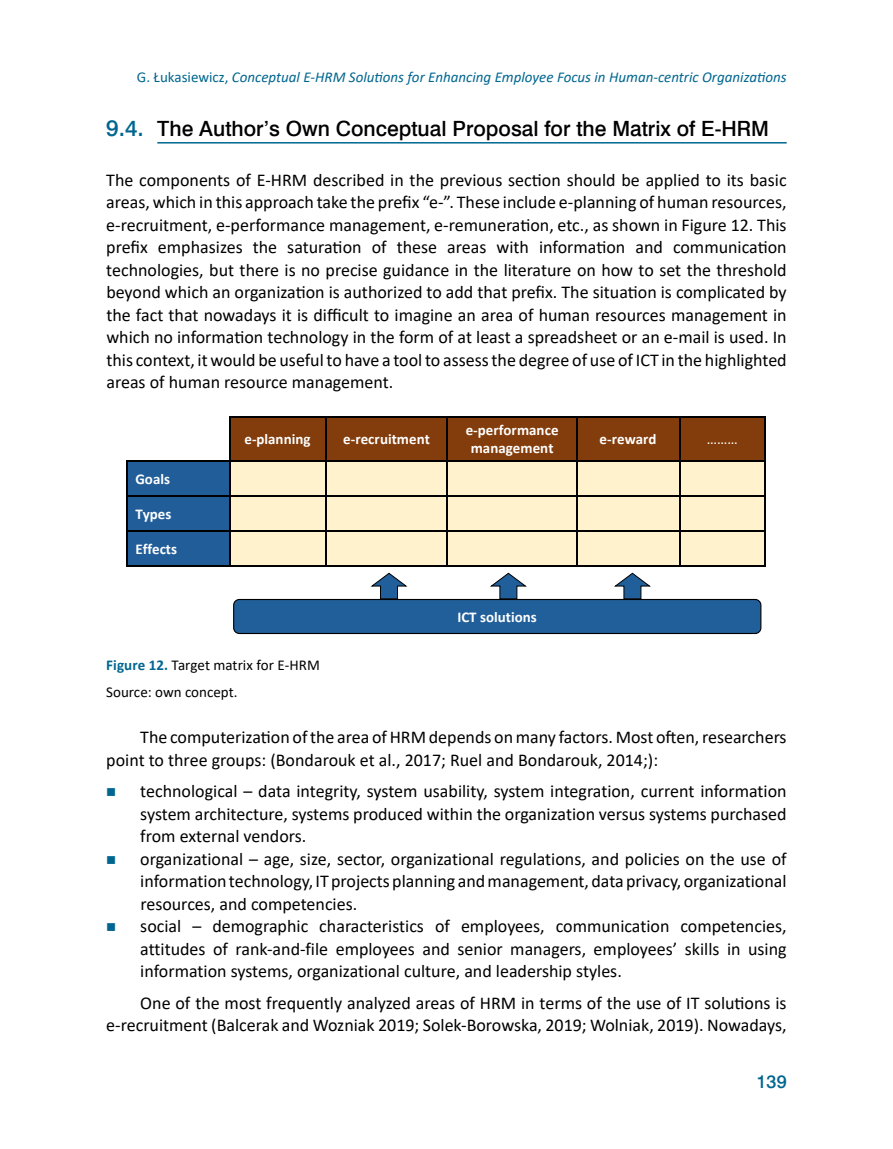
<style>
.page{position:relative;width:893px;height:1149px;background:#fff}
.page>*{position:absolute;margin:0;border:0;box-sizing:border-box;transform-origin:0 0}
.t1{font:21px "Swis 721 Md EUX";color:#000}
.t2{font:18px/22.5px "Calibri";color:#000;text-align:justify}
.t3{font:18px "Swis 721 Md EUX";color:#006690}
.t4{font:italic 15px "Calibri";color:#006690}
.t5{font:700 15px/18.3px "Calibri";letter-spacing:.005em;color:#fff;text-align:center}
.t6{font:15px/27px "Calibri";color:#000}
.t7{font:15px "Calibri";color:#fff}
.s1{font-style:normal}
.s2{font-size:22.5px;color:#006690}
.s3{font-weight:700;color:#006690}
</style>
<div class="page">
<hr style="left:157px;top:142px;width:630px;height:1px;background:#006690">
<div style="left:230px;top:417px;width:95px;height:43px;background:#833c0b"></div>
<div style="left:326px;top:417px;width:121px;height:43px;background:#833c0b"></div>
<div style="left:448px;top:417px;width:128px;height:43px;background:#833c0b"></div>
<div style="left:577px;top:417px;width:102px;height:43px;background:#833c0b"></div>
<div style="left:680px;top:417px;width:85px;height:43px;background:#833c0b"></div>
<hr style="left:230px;top:416px;width:95px;height:1px;background:#000">
<hr style="left:326px;top:416px;width:121px;height:1px;background:#000">
<hr style="left:448px;top:416px;width:128px;height:1px;background:#000">
<hr style="left:577px;top:416px;width:102px;height:1px;background:#000">
<hr style="left:680px;top:416px;width:85px;height:1px;background:#000">
<hr style="left:229px;top:417px;width:1px;height:43px;background:#000">
<hr style="left:325px;top:417px;width:1px;height:43px;background:#000">
<hr style="left:447px;top:417px;width:1px;height:43px;background:#000">
<hr style="left:576px;top:417px;width:1px;height:43px;background:#000">
<hr style="left:679px;top:417px;width:1px;height:43px;background:#000">
<hr style="left:765px;top:417px;width:1px;height:43px;background:#000">
<div style="left:128px;top:461px;width:101px;height:34px;background:#215e99"></div>
<div style="left:230px;top:461px;width:95px;height:34px;background:#fff2cc"></div>
<div style="left:326px;top:461px;width:121px;height:34px;background:#fff2cc"></div>
<div style="left:448px;top:461px;width:128px;height:34px;background:#fff2cc"></div>
<div style="left:577px;top:461px;width:102px;height:34px;background:#fff2cc"></div>
<div style="left:680px;top:461px;width:85px;height:34px;background:#fff2cc"></div>
<hr style="left:129px;top:460px;width:100px;height:1px;background:#000">
<hr style="left:230px;top:460px;width:95px;height:1px;background:#000">
<hr style="left:326px;top:460px;width:121px;height:1px;background:#000">
<hr style="left:448px;top:460px;width:128px;height:1px;background:#000">
<hr style="left:577px;top:460px;width:102px;height:1px;background:#000">
<hr style="left:680px;top:460px;width:85px;height:1px;background:#000">
<hr style="left:127px;top:461px;width:1px;height:34px;background:#000">
<hr style="left:229px;top:461px;width:1px;height:34px;background:#000">
<hr style="left:325px;top:461px;width:1px;height:34px;background:#000">
<hr style="left:447px;top:461px;width:1px;height:34px;background:#000">
<hr style="left:576px;top:461px;width:1px;height:34px;background:#000">
<hr style="left:679px;top:461px;width:1px;height:34px;background:#000">
<hr style="left:765px;top:461px;width:1px;height:34px;background:#000">
<div style="left:128px;top:496px;width:101px;height:34px;background:#215e99"></div>
<div style="left:230px;top:496px;width:95px;height:34px;background:#fff2cc"></div>
<div style="left:326px;top:496px;width:121px;height:34px;background:#fff2cc"></div>
<div style="left:448px;top:496px;width:128px;height:34px;background:#fff2cc"></div>
<div style="left:577px;top:496px;width:102px;height:34px;background:#fff2cc"></div>
<div style="left:680px;top:496px;width:85px;height:34px;background:#fff2cc"></div>
<hr style="left:128px;top:495px;width:101px;height:1px;background:#000">
<hr style="left:230px;top:495px;width:95px;height:1px;background:#000">
<hr style="left:326px;top:495px;width:121px;height:1px;background:#000">
<hr style="left:448px;top:495px;width:128px;height:1px;background:#000">
<hr style="left:577px;top:495px;width:102px;height:1px;background:#000">
<hr style="left:680px;top:495px;width:85px;height:1px;background:#000">
<hr style="left:127px;top:496px;width:1px;height:34px;background:#000">
<hr style="left:229px;top:496px;width:1px;height:34px;background:#000">
<hr style="left:325px;top:496px;width:1px;height:34px;background:#000">
<hr style="left:447px;top:496px;width:1px;height:34px;background:#000">
<hr style="left:576px;top:496px;width:1px;height:34px;background:#000">
<hr style="left:679px;top:496px;width:1px;height:34px;background:#000">
<hr style="left:765px;top:496px;width:1px;height:34px;background:#000">
<div style="left:128px;top:531px;width:101px;height:34px;background:#215e99"></div>
<div style="left:230px;top:531px;width:95px;height:34px;background:#fff2cc"></div>
<div style="left:326px;top:531px;width:121px;height:34px;background:#fff2cc"></div>
<div style="left:448px;top:531px;width:128px;height:34px;background:#fff2cc"></div>
<div style="left:577px;top:531px;width:102px;height:34px;background:#fff2cc"></div>
<div style="left:680px;top:531px;width:85px;height:34px;background:#fff2cc"></div>
<hr style="left:128px;top:530px;width:101px;height:1px;background:#000">
<hr style="left:230px;top:530px;width:95px;height:1px;background:#000">
<hr style="left:326px;top:530px;width:121px;height:1px;background:#000">
<hr style="left:448px;top:530px;width:128px;height:1px;background:#000">
<hr style="left:577px;top:530px;width:102px;height:1px;background:#000">
<hr style="left:680px;top:530px;width:85px;height:1px;background:#000">
<hr style="left:127px;top:531px;width:1px;height:34px;background:#000">
<hr style="left:128px;top:565px;width:101px;height:1px;background:#000">
<hr style="left:229px;top:531px;width:1px;height:34px;background:#000">
<hr style="left:230px;top:565px;width:95px;height:1px;background:#000">
<hr style="left:325px;top:531px;width:1px;height:34px;background:#000">
<hr style="left:326px;top:565px;width:121px;height:1px;background:#000">
<hr style="left:447px;top:531px;width:1px;height:34px;background:#000">
<hr style="left:448px;top:565px;width:128px;height:1px;background:#000">
<hr style="left:576px;top:531px;width:1px;height:34px;background:#000">
<hr style="left:577px;top:565px;width:102px;height:1px;background:#000">
<hr style="left:679px;top:531px;width:1px;height:34px;background:#000">
<hr style="left:680px;top:565px;width:85px;height:1px;background:#000">
<hr style="left:765px;top:531px;width:1px;height:34px;background:#000">
<svg style="left:371px;top:572px;width:37px;height:26px"></svg>
<svg style="left:490px;top:572px;width:37px;height:26px"></svg>
<svg style="left:614px;top:572px;width:37px;height:26px"></svg>
<div style="left:233px;top:598px;width:528px;height:36px;background:#215f9a;border:1px solid #000;border-radius:6px"></div>
<p class="t4" style="left:137px;top:67px;width:651px"><span class="s1">G. Łukasiewicz,</span> Conceptual E-HRM Solutions for Enhancing Employee Focus in Human-centric Organizations</p>
<h3 class="t1" style="left:106px;top:116px;width:664px"><span class="s2">9.4.</span> The Author’s Own Conceptual Proposal for the Matrix of E-HRM</h3>
<p class="t2" style="left:106px;top:168px;width:682px">The components of E-HRM described in the previous section should be applied to its basic areas, which in this approach take the prefix “e-”. These include e-planning of human resources, e-recruitment, e-performance management, e-remuneration, etc., as shown in Figure 12. This prefix emphasizes the saturation of these areas with information and communication technologies, but there is no precise guidance in the literature on how to set the threshold beyond which an organization is authorized to add that prefix. The situation is complicated by the fact that nowadays it is difficult to imagine an area of human resources management in which no information technology in the form of at least a spreadsheet or an e-mail is used. In this context, it would be usefulto have a toolto assessthe degree of use ofICT in the highlighted areas of human resource management.</p>
<p class="t5" style="left:135px;top:469px;width:36px">Goals</p>
<p class="t5" style="left:135px;top:504px;width:38px">Types</p>
<p class="t5" style="left:135px;top:539px;width:43px">Effects</p>
<p class="t5" style="left:244px;top:429px;width:68px">e-planning</p>
<p class="t5" style="left:343px;top:429px;width:88px">e-recruitment</p>
<p class="t5" style="left:466px;top:420px;width:94px">e-performance management</p>
<p class="t5" style="left:600px;top:429px;width:58px">e-reward</p>
<p class="t7" style="left:707px;top:428px;width:33px">………</p>
<p class="t5" style="left:457px;top:607px;width:81px">ICT solutions</p>
<p class="t6" style="left:106px;top:650px;width:215px"><span class="s3">Figure 12.</span> Target matrix for E-HRM<br>Source: own concept.</p>
<p class="t2" style="left:106px;top:725px;width:682px;text-indent:34px">The computerization ofthe area ofHRM depends onmany factors. Most often,researchers point to three groups: (Bondarouk et al., 2017; Ruel and Bondarouk, 2014;):</p>
<p class="t2" style="left:140px;top:779px;width:648px">technological – data integrity, system usability, system integration, current information system architecture, systems produced within the organization versus systems purchased from external vendors.</p>
<p class="t2" style="left:140px;top:846px;width:648px">organizational – age, size, sector, organizational regulations, and policies on the use of informationtechnology, IT projectsplanning andmanagement, dataprivacy,organizational resources, and competencies.</p>
<p class="t2" style="left:140px;top:914px;width:648px">social – demographic characteristics of employees, communication competencies, attitudes of rank-and-file employees and senior managers, employees’ skills in using information systems, organizational culture, and leadership styles.</p>
<p class="t2" style="left:106px;top:990px;width:682px;text-align:right">One of the most frequently analyzed areas of HRM in terms of the use of IT solutions is e-recruitment (Balcerak and Wozniak 2019; Solek-Borowska, 2019; Wolniak, 2019). Nowadays,</p>
<p class="t3" style="left:757px;top:1069px;width:32px">139</p>
</div>
